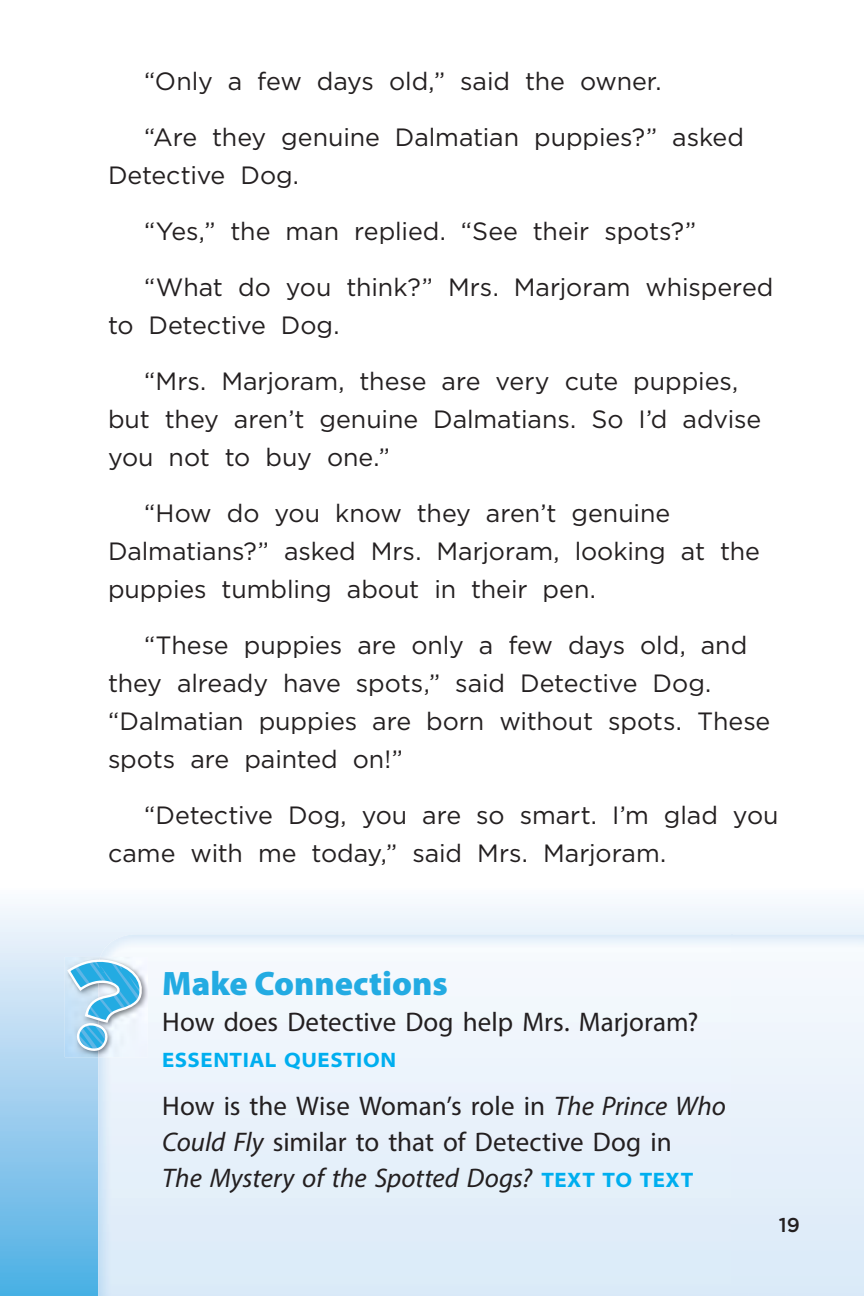
<style>
.page{position:relative;width:864px;height:1296px;background:#fff}
.page>*{position:absolute;margin:0;border:0;box-sizing:border-box;transform-origin:0 0}
.t1{font:900 34px "Myriad Pro";color:#23abe2}
.t2{font:27px/36px "Myriad Pro";color:#231f20}
.t3{font:25px/38px "MMH Gotham";color:#231f20}
.t4{font:700 semi-expanded 21px "Myriad Pro";letter-spacing:.025em;color:#00aeef}
.t5{font:500 20px "MMH Gotham";color:#231f20}
.s1{font-style:italic}
.s2{font-weight:700;font-stretch:semi-expanded;font-size:21px;color:#00aeef}
</style>
<div class="page">
<svg style="left:1px;top:906px;width:863px;height:390px"></svg>
<img style="left:0;top:906px;width:1px;height:390px">
<img style="left:98px;top:934px;width:766px;height:362px">
<img style="left:65px;top:957px;width:33px;height:100px">
<img style="left:98px;top:957px;width:50px;height:100px">
<svg style="left:66px;top:955px;width:81px;height:99px"></svg>
<p class="t3" style="left:144px;top:64px;width:519px">“Only a few days old,” said the owner.</p>
<p class="t3" style="left:108px;top:120px;width:638px;text-indent:36px">“Are they genuine Dalmatian puppies?” asked<br>Detective Dog.</p>
<p class="t3" style="left:144px;top:214px;width:554px">“Yes,” the man replied. “See their spots?”</p>
<p class="t3" style="left:108px;top:270px;width:667px;text-indent:36px">“What do you think?” Mrs. Marjoram whispered to Detective Dog.</p>
<p class="t3" style="left:108px;top:364px;width:655px;text-indent:36px">“Mrs. Marjoram, these are very cute puppies, but they aren’t genuine Dalmatians. So I’d advise you not to buy one.”</p>
<p class="t3" style="left:108px;top:496px;width:654px;text-indent:36px">“How do you know they aren’t genuine<br>Dalmatians?” asked Mrs. Marjoram, looking at the puppies tumbling about in their pen.</p>
<p class="t3" style="left:108px;top:628px;width:664px;text-indent:36px">“These puppies are only a few days old, and they already have spots,” said Detective Dog. “Dalmatian puppies are born without spots. These spots are painted on!”</p>
<p class="t3" style="left:108px;top:798px;width:672px;text-indent:36px">“Detective Dog, you are so smart. I’m glad you came with me today,” said Mrs. Marjoram.</p>
<p class="t1" style="left:162px;top:970px;width:287px">Make Connections</p>
<p class="t2" style="left:162px;top:1003px;width:538px">How does Detective Dog help Mrs. Marjoram?</p>
<p class="t4" style="left:162px;top:1051px;width:235px">ESSENTIAL QUESTION</p>
<p class="t2" style="left:162px;top:1087px;width:565px">How is the Wise Woman’s role in <span class="s1">The Prince Who<br>Could Fly</span> similar to that of Detective Dog in<br><span class="s1">The Mystery of the Spotted Dogs?</span> <span class="s2">TEXT TO TEXT</span></p>
<p class="t5" style="left:779px;top:1217px;width:23px">19</p>
</div>
